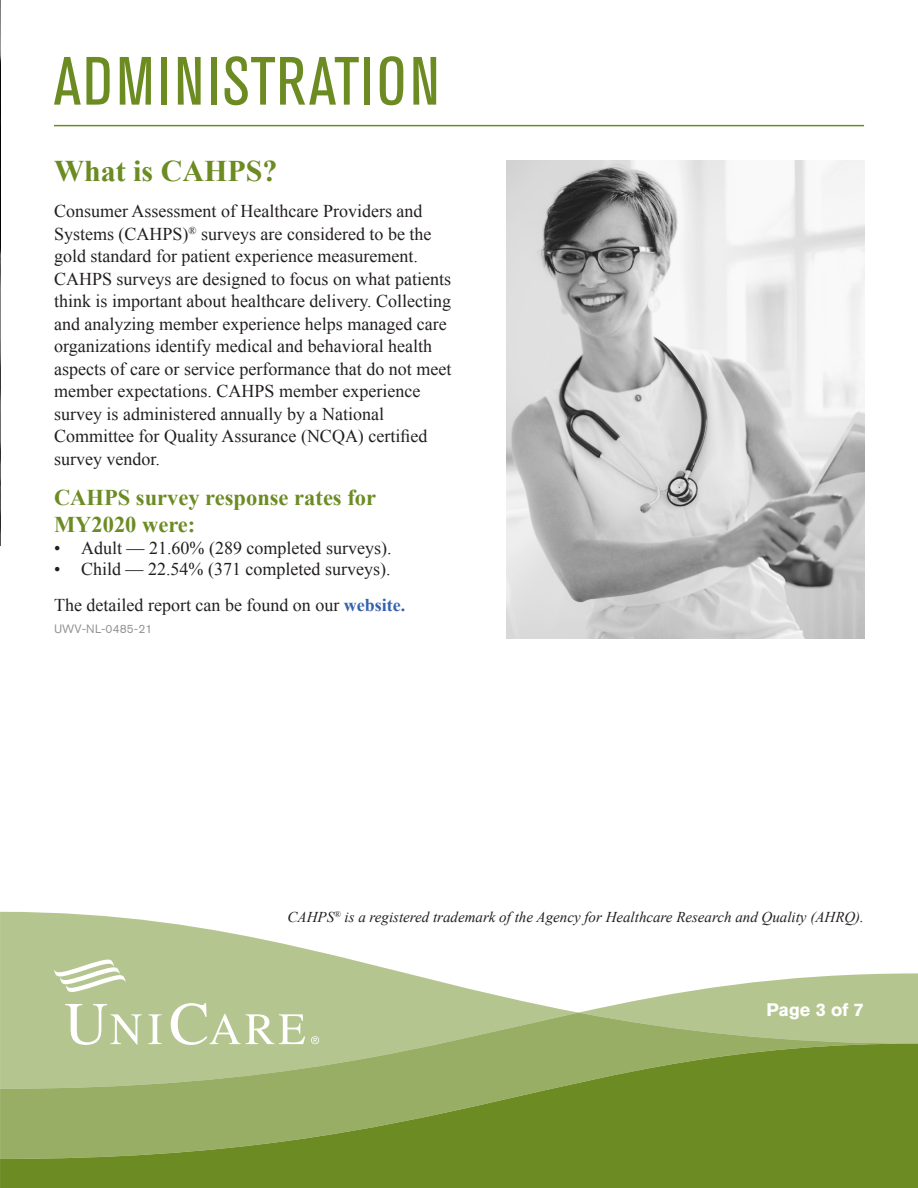
<style>
.page{position:relative;width:918px;height:1188px;background:#fff}
.page>*{position:absolute;margin:0;border:0;box-sizing:border-box;transform-origin:0 0}
.t1{font:condensed 67.5px "Akzidenz Grotesk Std";letter-spacing:.045em;color:#6c8b22}
.Title_Header{font:700 30px "Times New Roman";color:#6c8b22}
.Sub_head{font:700 22.5px/27px "Times New Roman";color:#6c8b22}
.Body_Text{font:18px/22.5px "Times New Roman";color:#231f20}
.t2{font:700 18px "Akzidenz Grotesk Std";color:#fff}
.Body_Text-2{font:italic 15px "Times New Roman";color:#231f20}
.Job_ID{font:12px "Akzidenz Grotesk Std";color:#939598}
.s1{font-weight:700;color:#3562ae}
</style>
<div class="page">
<svg style="left:578px;top:973px;width:340px;height:40px"></svg>
<svg style="left:0;top:912px;width:578px;height:101px;fill:#b5c590"></svg>
<svg style="left:0;top:1013px;width:918px;height:31px;background:#adbe84"></svg>
<svg style="left:0;top:1044px;width:918px;height:144px;background:#819c42"></svg>
<svg style="left:65px;top:1004px;width:77px;height:41px"></svg>
<svg style="left:148px;top:1014px;width:14px;height:30px"></svg>
<svg style="left:171px;top:1003px;width:134px;height:42px"></svg>
<svg style="left:54px;top:960px;width:72px;height:32px"></svg>
<svg style="left:311px;top:1036px;width:8px;height:8px"></svg>
<img style="left:0;top:0;width:1px;height:545px">
<hr style="left:54px;top:125px;width:810px;height:1px;background:#6c8b22">
<img style="left:507px;top:161px;width:357px;height:477px">
<p class="t1" style="left:54px;top:43px;width:387px">ADMINISTRATION</p>
<p class="Title_Header" style="left:54px;top:150px;width:225px">What is CAHPS?</p>
<p class="Body_Text" style="left:54px;top:200px;width:399px">Consumer Assessment of Healthcare Providers and Systems (CAHPS)<sup>®</sup> surveys are considered to be the gold standard for patient experience measurement.<br>CAHPS surveys are designed to focus on what patients think is important about healthcare delivery. Collecting and analyzing member experience helps managed care organizations identify medical and behavioral health aspects of care or service performance that do not meet member expectations. CAHPS member experience survey is administered annually by a National Committee for Quality Assurance (NCQA) certified survey vendor.</p>
<p class="Sub_head" style="left:54px;top:484px;width:324px">CAHPS survey response rates for<br>MY2020 were:</p>
<p class="Body_Text" style="left:54px;top:536px;width:339px">• Adult — 21.60% (289 completed surveys).</p>
<p class="Body_Text" style="left:54px;top:558px;width:338px">• Child — 22.54% (371 completed surveys).</p>
<p class="Body_Text" style="left:54px;top:594px;width:353px">The detailed report can be found on our <span class="s1">website.</span></p>
<p class="Job_ID" style="left:54px;top:622px;width:100px">UWV-NL-0485-21</p>
<p class="Body_Text-2" style="left:288px;top:907px;width:578px">CAHPS<sup>®</sup> is a registered trademark of the Agency for Healthcare Research and Quality (AHRQ).</p>
<p class="t2" style="left:767px;top:999px;width:99px">Page 3 of 7</p>
</div>
